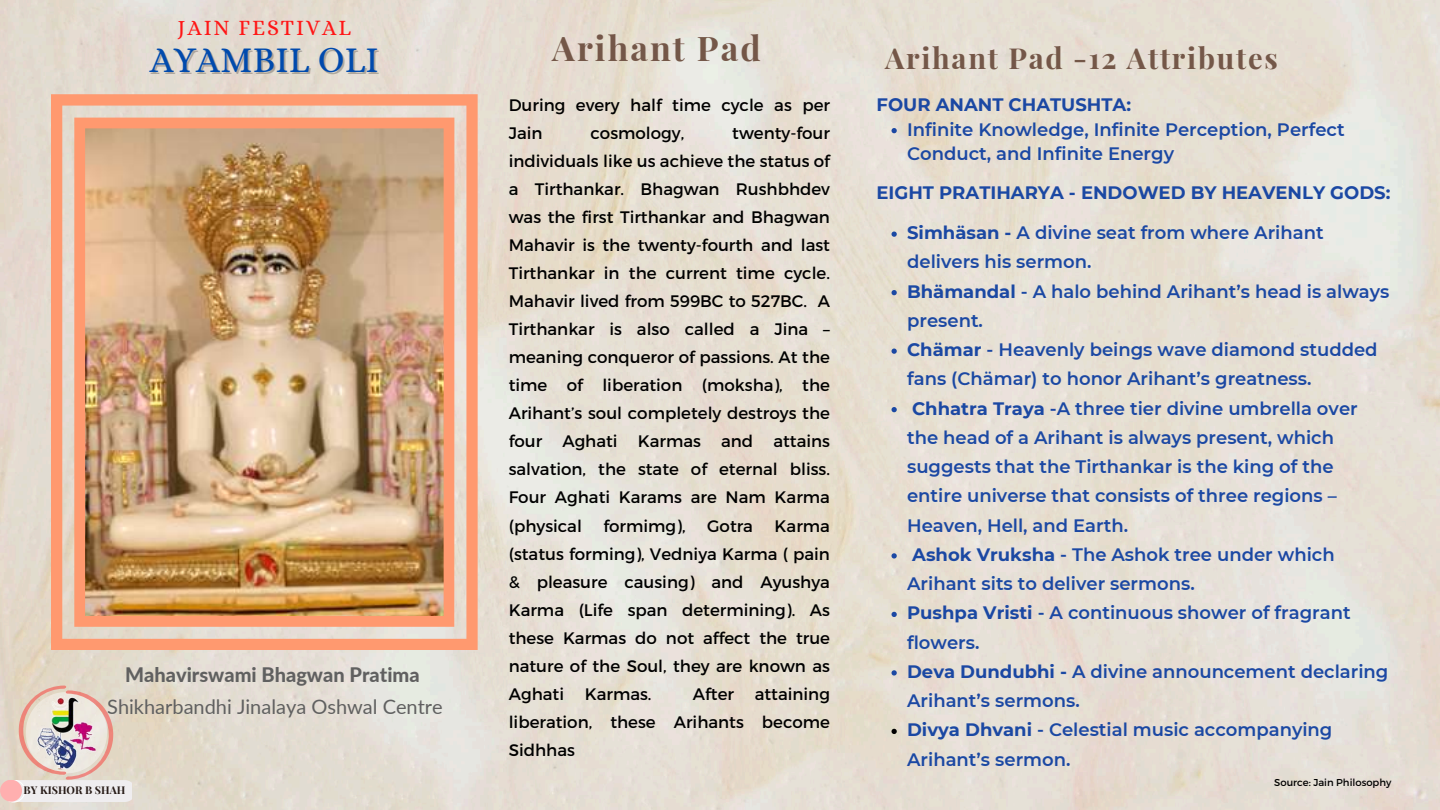
<style>
.page{position:relative;width:1440px;height:810px;background:#fff}
.page>*{position:absolute;margin:0;border:0;box-sizing:border-box;transform-origin:0 0}
.t1{font:36.6px "Alice";color:#004aad}
.t2{font:700 34px "Playfair Display";letter-spacing:.06em;color:#745748}
.t3{font:700 29px "Playfair Display";letter-spacing:.06em;color:#745748}
.t4{font:22.1px "Alice";letter-spacing:.085em;color:#ff1616}
.t5{font:20px "Lato";color:#606060}
.t6{font:800 20px "Lato";color:#606060}
.t7{font:600 18px/29.2px "Montserrat";color:#1b48a3}
.t8{font:700 18px "Montserrat";color:#1b48a3}
.t9{font:16.6px/28px "Montserrat";color:#000;text-align:justify}
.t10{font:700 10.7px "Playfair Display";color:#261a16}
.t11{font:10px "Montserrat";color:#000}
.s1{font-weight:700}
</style>
<div class="page">
<img style="left:51px;top:94px;width:426px;height:556px">
<svg style="left:892px;top:128px;width:5px;height:5px"></svg>
<svg style="left:892px;top:232px;width:5px;height:5px"></svg>
<svg style="left:892px;top:290px;width:5px;height:5px"></svg>
<svg style="left:892px;top:349px;width:5px;height:5px"></svg>
<svg style="left:892px;top:407px;width:5px;height:5px"></svg>
<svg style="left:892px;top:553px;width:5px;height:6px"></svg>
<svg style="left:892px;top:612px;width:5px;height:5px"></svg>
<svg style="left:892px;top:670px;width:5px;height:6px"></svg>
<svg style="left:892px;top:729px;width:5px;height:5px"></svg>
<svg style="left:2px;top:686px;width:130px;height:116px;background:#dccdc6"></svg>
<div style="left:0;top:780px;width:22px;height:22px;background:#ffafaf;border-radius:50%"></div>
<h3 class="t4" style="left:178px;top:15px;width:175px">JAIN FESTIVAL</h3>
<h1 class="t1" style="left:150px;top:39px;width:231px">AYAMBIL OLI</h1>
<p class="t6" style="left:125px;top:662px;width:296px">Mahavirswami Bhagwan Pratima</p>
<p class="t5" style="left:107px;top:694px;width:337px">Shikharbandhi Jinalaya Oshwal Centre</p>
<p class="t10" style="left:24px;top:783px;width:103px">BY KISHOR B SHAH</p>
<h2 class="t2" style="left:552px;top:24px;width:210px">Arihant Pad</h2>
<p class="t9" style="left:509px;top:90px;width:323px">During every half time cycle as per<br>Jain</p>
<p class="t9" style="left:509px;top:118px;width:323px;text-indent:224px">twenty-four individuals like us achieve the status of a Tirthankar. Bhagwan Rushbhdev was the first Tirthankar and Bhagwan Mahavir is the twenty-fourth and last Tirthankar in the current time cycle.<br>Mahavir lived from 599BC to 527BC. A Tirthankar is also called a Jina – meaning conqueror of passions. At the time of liberation (moksha), the Arihant’s soul completely destroys the four Aghati Karmas and attains salvation, the state of eternal bliss.<br>Four Aghati Karams are Nam Karma (physical</p>
<p class="t9" style="left:591px;top:118px;width:95px">cosmology,</p>
<p class="t9" style="left:603px;top:511px;width:84px">formimg),</p>
<p class="t9" style="left:707px;top:511px;width:47px">Gotra</p>
<p class="t9" style="left:509px;top:511px;width:323px;text-indent:266px">Karma (status forming), Vedniya Karma ( pain &amp; pleasure causing) and Ayushya Karma (Life span determining). As these Karmas do not affect the true nature of the Soul, they are known as Aghati Karmas.</p>
<p class="t9" style="left:509px;top:679px;width:323px;text-indent:184px">After attaining liberation, these Arihants become Sidhhas</p>
<h3 class="t3" style="left:885px;top:38px;width:394px">Arihant Pad -12 Attributes</h3>
<p class="t8" style="left:877px;top:93px;width:256px">FOUR ANANT CHATUSHTA:</p>
<p class="t7" style="left:907px;top:117px;width:439px;line-height:24.8px">Infinite Knowledge, Infinite Perception, Perfect<br>Conduct, and Infinite Energy</p>
<p class="t8" style="left:877px;top:181px;width:515px">EIGHT PRATIHARYA - ENDOWED BY HEAVENLY GODS:</p>
<p class="t7" style="left:907px;top:218px;width:484px"><span class="s1">Simhäsan -</span> A divine seat from where Arihant delivers his sermon.<br><span class="s1">Bhämandal</span> - A halo behind Arihant’s head is always present.<br><span class="s1">Chämar</span> - Heavenly beings wave diamond studded fans (Chämar) to honor Arihant’s greatness.<br><span class="s1">Chhatra Traya</span> -A three tier divine umbrella over<br>the head of a Arihant is always present, which suggests that the Tirthankar is the king of the entire universe that consists of three regions – Heaven, Hell, and Earth.<br><span class="s1">Ashok Vruksha</span> - The Ashok tree under which Arihant sits to deliver sermons.<br><span class="s1">Pushpa Vristi</span> - A continuous shower of fragrant flowers.<br><span class="s1">Deva Dundubhi -</span> A divine announcement declaring Arihant’s sermons.<br><span class="s1">Divya Dhvani</span> - Celestial music accompanying Arihant’s sermon.</p>
<p class="t11" style="left:1274px;top:776px;width:119px">Source: Jain Philosophy</p>
</div>
